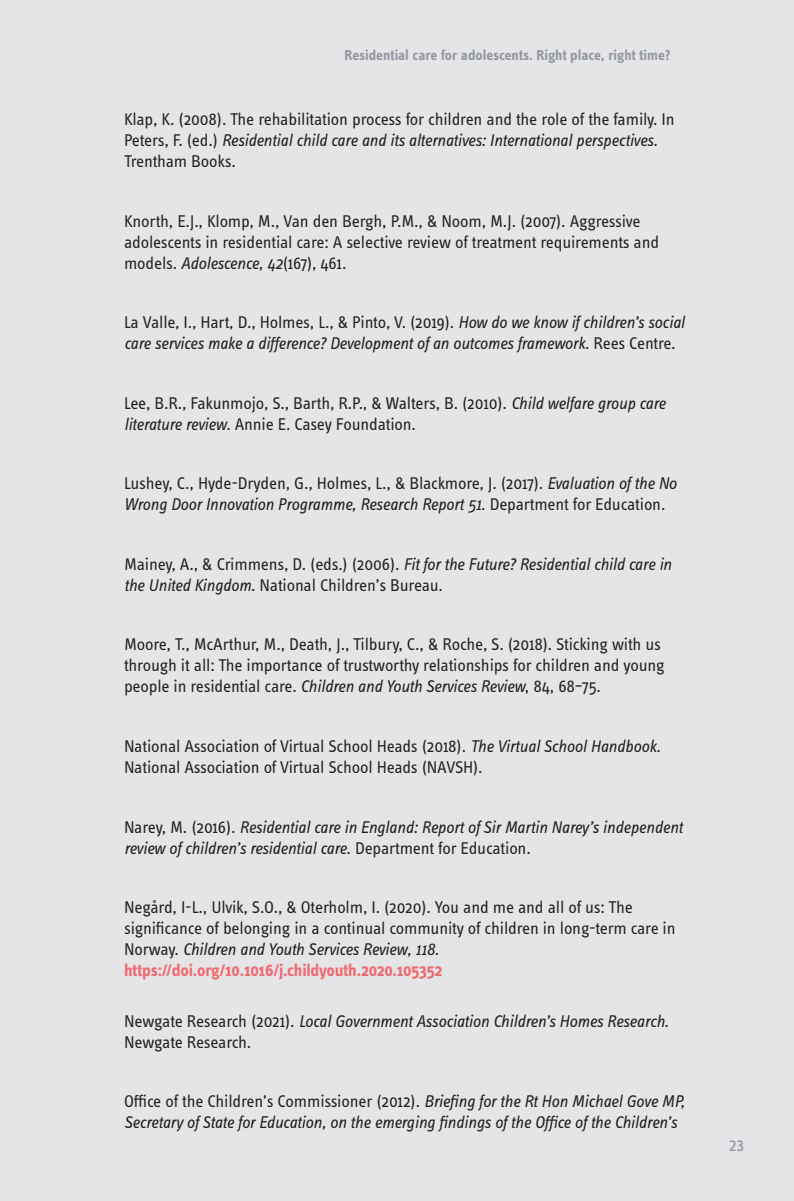
<style>
.page{position:relative;width:794px;height:1201px;background:#fff}
.page>*{position:absolute;margin:0;border:0;box-sizing:border-box;transform-origin:0 0}
.EndNote_Bibliography{font:17.5px/21px "Info Text Pro";letter-spacing:-.01em;color:#231f20}
.EndNote_Bibliography-2{font:italic 17.5px/21px "Info Text Pro";letter-spacing:-.015em;color:#231f20}
.EndNote_Bibliography-3{font:700 17.5px "Info Text Pro";letter-spacing:-.01em;color:#ef6b70}
.t1{font:17.5px "Info Text Pro";color:#9299a3}
.t2{font:700 14.88px "Info Text Pro";letter-spacing:-.005em;color:#9299a3}
.s1{font-style:italic}
.s2{font-style:normal}
</style>
<div class="page">
<div style="left:0;top:0;width:794px;height:1200px;background:#e5e5e7"></div>
<p class="t2" style="left:344px;top:46px;width:328px">Residential care for adolescents. Right place, right time?</p>
<p class="EndNote_Bibliography" style="left:124px;top:108px;width:552px">Klap, K. (2008). The rehabilitation process for children and the role of the family. In<br>Peters, F. (ed.) <span class="s1">Residential child care and its alternatives: International perspectives</span>.<br>Trentham Books.</p>
<p class="EndNote_Bibliography" style="left:124px;top:210px;width:537px">Knorth, E.J., Klomp, M., Van den Bergh, P.M., &amp; Noom, M.J. (2007). Aggressive adolescents in residential care: A selective review of treatment requirements and models. <span class="s1">Adolescence</span>, <span class="s1">42</span>(167), 461.</p>
<p class="EndNote_Bibliography-2" style="left:124px;top:311px;width:562px"><span class="s2">La Valle, I., Hart, D., Holmes, L., &amp; Pinto, V. (2019).</span> How do we know if children’s social care services make a difference? Development of an outcomes framework<span class="s2">. Rees Centre.</span></p>
<p class="EndNote_Bibliography" style="left:124px;top:392px;width:543px">Lee, B.R., Fakunmojo, S., Barth, R.P., &amp; Walters, B. (2010). <span class="s1">Child welfare group care literature review</span>. Annie E. Casey Foundation.</p>
<p class="EndNote_Bibliography" style="left:124px;top:472px;width:554px">Lushey, C., Hyde-Dryden, G., Holmes, L., &amp; Blackmore, J. (2017). <span class="s1">Evaluation of the No<br>Wrong Door Innovation Programme, Research Report 51</span>. Department for Education.</p>
<p class="EndNote_Bibliography" style="left:124px;top:553px;width:549px">Mainey, A., &amp; Crimmens, D. (eds.) (2006). <span class="s1">Fit for the Future? Residential child care in the United Kingdom</span>. National Children’s Bureau.</p>
<p class="EndNote_Bibliography" style="left:124px;top:633px;width:542px">Moore, T., McArthur, M., Death, J., Tilbury, C., &amp; Roche, S. (2018). Sticking with us through it all: The importance of trustworthy relationships for children and young people in residential care. <span class="s1">Children and Youth Services Review</span>, 84, 68–75.</p>
<p class="EndNote_Bibliography" style="left:124px;top:735px;width:538px">National Association of Virtual School Heads (2018). <span class="s1">The Virtual School Handbook</span>.<br>National Association of Virtual School Heads (NAVSH).</p>
<p class="EndNote_Bibliography-2" style="left:124px;top:815px;width:560px"><span class="s2">Narey, M. (2016).</span> Residential care in England: Report of Sir Martin Narey’s independent review of children’s residential care<span class="s2">. Department for Education.</span></p>
<p class="EndNote_Bibliography" style="left:124px;top:896px;width:553px">Negård, I-L., Ulvik, S.O., &amp; Oterholm, I. (2020). You and me and all of us: The significance of belonging in a continual community of children in long-term care in<br>Norway. <span class="s1">Children and Youth Services Review</span>, <span class="s1">118</span>.</p>
<p class="EndNote_Bibliography-3" style="left:124px;top:959px;width:320px">https://doi.org/10.1016/j.childyouth.2020.105352</p>
<p class="EndNote_Bibliography-2" style="left:124px;top:1010px;width:546px"><span class="s2">Newgate Research (2021).</span> Local Government Association Children’s Homes Research<span class="s2">.<br>Newgate Research.</span></p>
<p class="EndNote_Bibliography-2" style="left:124px;top:1090px;width:562px"><span class="s2">Office of the Children’s Commissioner (2012).</span> Briefing for the Rt Hon Michael Gove MP,<br>Secretary of State for Education, on the emerging findings of the Office of the Children’s</p>
<p class="t1" style="left:729px;top:1135px;width:17px">23</p>
</div>
